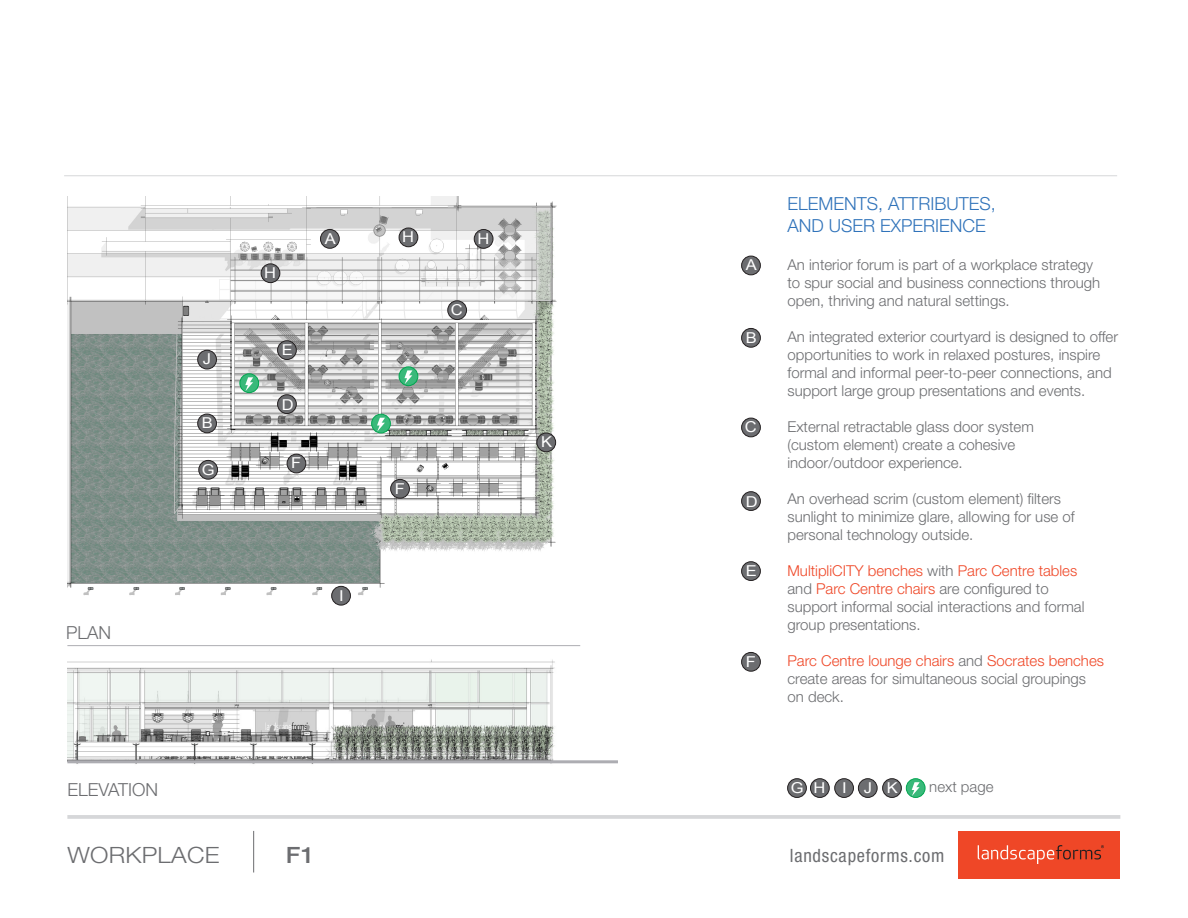
<style>
.page{position:relative;width:1188px;height:918px;background:#fff}
.page>*{position:absolute;margin:0;border:0;box-sizing:border-box;transform-origin:0 0}
.t1{font:300 22.5px "Helvetica Neue LT Std";letter-spacing:.01em;color:#6c6d70;scale:1.1 1}
.t2{font:500 22.5px "Helvetica Neue LT Std";color:#6c6d70;scale:1.1 1}
.housekeeping{font:condensed 18.3px "Helvetica Neue";letter-spacing:.04em;color:#6c6d70}
.t3{font:300 18px/21.6px "Helvetica Neue LT Std";color:#3073ba}
.t4{font:300 18px "Helvetica Neue LT Std";color:#6c6d70}
.t5{font:300 15px/18px "Helvetica Neue LT Std";color:#6c6d70}
.t6{font:15px "Arial";color:#fff;scale:1.1 1}
.s1{color:#ef4727}
</style>
<div class="page">
<hr style="left:253px;top:831px;width:1px;height:42px;background:#6c6d70">
<hr style="left:67px;top:815px;width:1053px;height:4px;background:#d6d7d9">
<div style="left:958px;top:831px;width:162px;height:47px;background:#ef4727"></div>
<svg style="left:978px;top:845px;width:126px;height:19px"></svg>
<img style="left:68px;top:659px;width:511px;height:105px">
<img style="left:67px;top:197px;width:490px;height:409px">
<hr style="left:67px;top:760px;width:551px;height:3px;background:#adadb2">
<div style="left:321px;top:230px;width:18px;height:18px;background:#6c6d70;border-radius:50%"></div>
<div style="left:320px;top:229px;width:19px;height:19px;border:1px solid #231f20;border-radius:50%"></div>
<div style="left:198px;top:414px;width:18px;height:19px;background:#6c6d70;border-radius:50%"></div>
<div style="left:198px;top:414px;width:19px;height:19px;border:1px solid #231f20;border-radius:50%"></div>
<div style="left:391px;top:479px;width:18px;height:19px;background:#6c6d70;border-radius:50%"></div>
<div style="left:391px;top:479px;width:19px;height:19px;border:1px solid #231f20;border-radius:50%"></div>
<div style="left:287px;top:454px;width:19px;height:19px;background:#6c6d70;border-radius:50%"></div>
<div style="left:287px;top:454px;width:19px;height:19px;border:1px solid #231f20;border-radius:50%"></div>
<div style="left:448px;top:301px;width:19px;height:19px;background:#6c6d70;border-radius:50%"></div>
<div style="left:448px;top:301px;width:19px;height:19px;border:1px solid #231f20;border-radius:50%"></div>
<div style="left:278px;top:341px;width:18px;height:19px;background:#6c6d70;border-radius:50%"></div>
<div style="left:277px;top:341px;width:19px;height:19px;border:1px solid #231f20;border-radius:50%"></div>
<div style="left:278px;top:395px;width:18px;height:19px;background:#6c6d70;border-radius:50%"></div>
<div style="left:277px;top:395px;width:19px;height:19px;border:1px solid #231f20;border-radius:50%"></div>
<div style="left:199px;top:460px;width:19px;height:19px;background:#6c6d70;border-radius:50%"></div>
<div style="left:199px;top:460px;width:19px;height:19px;border:1px solid #231f20;border-radius:50%"></div>
<div style="left:474px;top:230px;width:19px;height:18px;background:#6c6d70;border-radius:50%"></div>
<div style="left:474px;top:229px;width:19px;height:19px;border:1px solid #231f20;border-radius:50%"></div>
<div style="left:399px;top:228px;width:19px;height:19px;background:#6c6d70;border-radius:50%"></div>
<div style="left:399px;top:228px;width:19px;height:19px;border:1px solid #231f20;border-radius:50%"></div>
<div style="left:261px;top:264px;width:19px;height:19px;background:#6c6d70;border-radius:50%"></div>
<div style="left:261px;top:264px;width:19px;height:19px;border:1px solid #231f20;border-radius:50%"></div>
<hr style="left:67px;top:645px;width:513px;height:1px;background:#adadb2">
<div style="left:332px;top:586px;width:18px;height:19px;background:#6c6d70;border-radius:50%"></div>
<div style="left:332px;top:586px;width:19px;height:19px;border:1px solid #231f20;border-radius:50%"></div>
<div style="left:537px;top:433px;width:19px;height:19px;background:#6c6d70;border-radius:50%"></div>
<div style="left:537px;top:433px;width:19px;height:19px;border:1px solid #231f20;border-radius:50%"></div>
<div style="left:198px;top:350px;width:18px;height:19px;background:#6c6d70;border-radius:50%"></div>
<div style="left:198px;top:350px;width:19px;height:19px;border:1px solid #231f20;border-radius:50%"></div>
<div style="left:742px;top:256px;width:18px;height:19px;background:#6c6d70;border-radius:50%"></div>
<div style="left:741px;top:256px;width:19px;height:19px;border:1px solid #231f20;border-radius:50%"></div>
<div style="left:399px;top:367px;width:19px;height:19px;background:#39b97a;border-radius:50%"></div>
<div style="left:399px;top:367px;width:19px;height:19px;border:1px solid #00a54f;border-radius:50%"></div>
<svg style="left:404px;top:370px;width:8px;height:14px"></svg>
<div style="left:372px;top:414px;width:18px;height:19px;background:#39b97a;border-radius:50%"></div>
<div style="left:372px;top:414px;width:19px;height:19px;border:1px solid #00a54f;border-radius:50%"></div>
<svg style="left:377px;top:418px;width:8px;height:14px"></svg>
<div style="left:240px;top:374px;width:19px;height:19px;background:#39b97a;border-radius:50%"></div>
<div style="left:240px;top:374px;width:19px;height:19px;border:1px solid #00a54f;border-radius:50%"></div>
<svg style="left:245px;top:377px;width:8px;height:14px"></svg>
<hr style="left:64px;top:176px;width:1053px;height:1px;background:#d6d7d9">
<div style="left:883px;top:779px;width:18px;height:18px;background:#6c6d70;border-radius:50%"></div>
<div style="left:883px;top:779px;width:19px;height:19px;border:1px solid #231f20;border-radius:50%"></div>
<div style="left:858px;top:779px;width:19px;height:18px;background:#6c6d70;border-radius:50%"></div>
<div style="left:858px;top:779px;width:19px;height:19px;border:1px solid #231f20;border-radius:50%"></div>
<div style="left:810px;top:779px;width:19px;height:18px;background:#6c6d70;border-radius:50%"></div>
<div style="left:810px;top:779px;width:19px;height:19px;border:1px solid #231f20;border-radius:50%"></div>
<div style="left:835px;top:779px;width:18px;height:18px;background:#6c6d70;border-radius:50%"></div>
<div style="left:835px;top:779px;width:19px;height:19px;border:1px solid #231f20;border-radius:50%"></div>
<div style="left:906px;top:779px;width:19px;height:18px;background:#39b97a;border-radius:50%"></div>
<div style="left:906px;top:779px;width:19px;height:19px;border:1px solid #00a54f;border-radius:50%"></div>
<svg style="left:912px;top:782px;width:8px;height:14px"></svg>
<div style="left:788px;top:779px;width:18px;height:18px;background:#6c6d70;border-radius:50%"></div>
<div style="left:788px;top:779px;width:19px;height:19px;border:1px solid #231f20;border-radius:50%"></div>
<div style="left:742px;top:328px;width:18px;height:19px;background:#6c6d70;border-radius:50%"></div>
<div style="left:741px;top:328px;width:19px;height:19px;border:1px solid #231f20;border-radius:50%"></div>
<div style="left:742px;top:652px;width:18px;height:19px;background:#6c6d70;border-radius:50%"></div>
<div style="left:741px;top:652px;width:19px;height:19px;border:1px solid #231f20;border-radius:50%"></div>
<div style="left:742px;top:418px;width:18px;height:19px;background:#6c6d70;border-radius:50%"></div>
<div style="left:741px;top:418px;width:19px;height:19px;border:1px solid #231f20;border-radius:50%"></div>
<div style="left:742px;top:562px;width:18px;height:18px;background:#6c6d70;border-radius:50%"></div>
<div style="left:741px;top:562px;width:19px;height:19px;border:1px solid #231f20;border-radius:50%"></div>
<div style="left:742px;top:492px;width:18px;height:18px;background:#6c6d70;border-radius:50%"></div>
<div style="left:741px;top:492px;width:19px;height:19px;border:1px solid #231f20;border-radius:50%"></div>
<p class="t4" style="left:66px;top:622px;width:47px">PLAN</p>
<p class="t6" style="left:203px;top:349px;width:9px">J</p>
<p class="t6" style="left:202px;top:413px;width:12px">B</p>
<p class="t6" style="left:202px;top:460px;width:13px">G</p>
<p class="t6" style="left:264px;top:263px;width:12px">H</p>
<p class="t6" style="left:325px;top:229px;width:12px">A</p>
<p class="t6" style="left:282px;top:340px;width:12px">E</p>
<p class="t6" style="left:282px;top:395px;width:12px">D</p>
<p class="t6" style="left:291px;top:453px;width:11px">F</p>
<p class="t6" style="left:339px;top:585px;width:6px">I</p>
<p class="t6" style="left:402px;top:227px;width:12px">H</p>
<p class="t6" style="left:477px;top:229px;width:12px">H</p>
<p class="t6" style="left:451px;top:300px;width:12px">C</p>
<p class="t6" style="left:395px;top:479px;width:11px">F</p>
<p class="t6" style="left:541px;top:432px;width:12px">K</p>
<p class="t4" style="left:68px;top:779px;width:92px">ELEVATION</p>
<p class="t6" style="left:746px;top:255px;width:12px">A</p>
<p class="t6" style="left:746px;top:328px;width:12px">B</p>
<p class="t6" style="left:745px;top:417px;width:12px">C</p>
<p class="t6" style="left:746px;top:492px;width:12px">D</p>
<p class="t6" style="left:746px;top:561px;width:12px">E</p>
<p class="t6" style="left:746px;top:652px;width:11px">F</p>
<p class="t3" style="left:788px;top:193px;width:210px">ELEMENTS, ATTRIBUTES,<br>AND USER EXPERIENCE</p>
<p class="t5" style="left:788px;top:255px;width:314px">An interior forum is part of a workplace strategy to spur social and business connections through open, thriving and natural settings.</p>
<p class="t5" style="left:788px;top:327px;width:332px">An integrated exterior courtyard is designed to offer opportunities to work in relaxed postures, inspire formal and informal peer-to-peer connections, and support large group presentations and events.</p>
<p class="t5" style="left:788px;top:417px;width:248px">External retractable glass door system (custom element) create a cohesive indoor/outdoor experience.</p>
<p class="t5" style="left:788px;top:489px;width:289px">An overhead scrim (custom element) filters sunlight to minimize glare, allowing for use of personal technology outside.</p>
<p class="t5" style="left:788px;top:561px;width:298px"><span class="s1">MultipliCITY benches</span> with <span class="s1">Parc Centre tables </span>and <span class="s1">Parc Centre chairs</span> are configured to support informal social interactions and formal group presentations.</p>
<p class="t5" style="left:788px;top:651px;width:318px"><span class="s1">Parc Centre lounge chairs</span> and <span class="s1">Socrates benches </span>create areas for simultaneous social groupings on deck.</p>
<p class="t6" style="left:791px;top:778px;width:13px">G</p>
<p class="t6" style="left:814px;top:778px;width:12px">H</p>
<p class="t6" style="left:842px;top:778px;width:6px">I</p>
<p class="t6" style="left:864px;top:778px;width:9px">J</p>
<p class="t6" style="left:887px;top:778px;width:12px">K</p>
<p class="t5" style="left:929px;top:777px;width:66px">next page</p>
<p class="t1" style="left:68px;top:841px;width:140px">WORKPLACE</p>
<p class="t2" style="left:286px;top:841px;width:28px">F1</p>
<p class="housekeeping" style="left:790px;top:845px;width:156px">landscapeforms.com</p>
</div>
